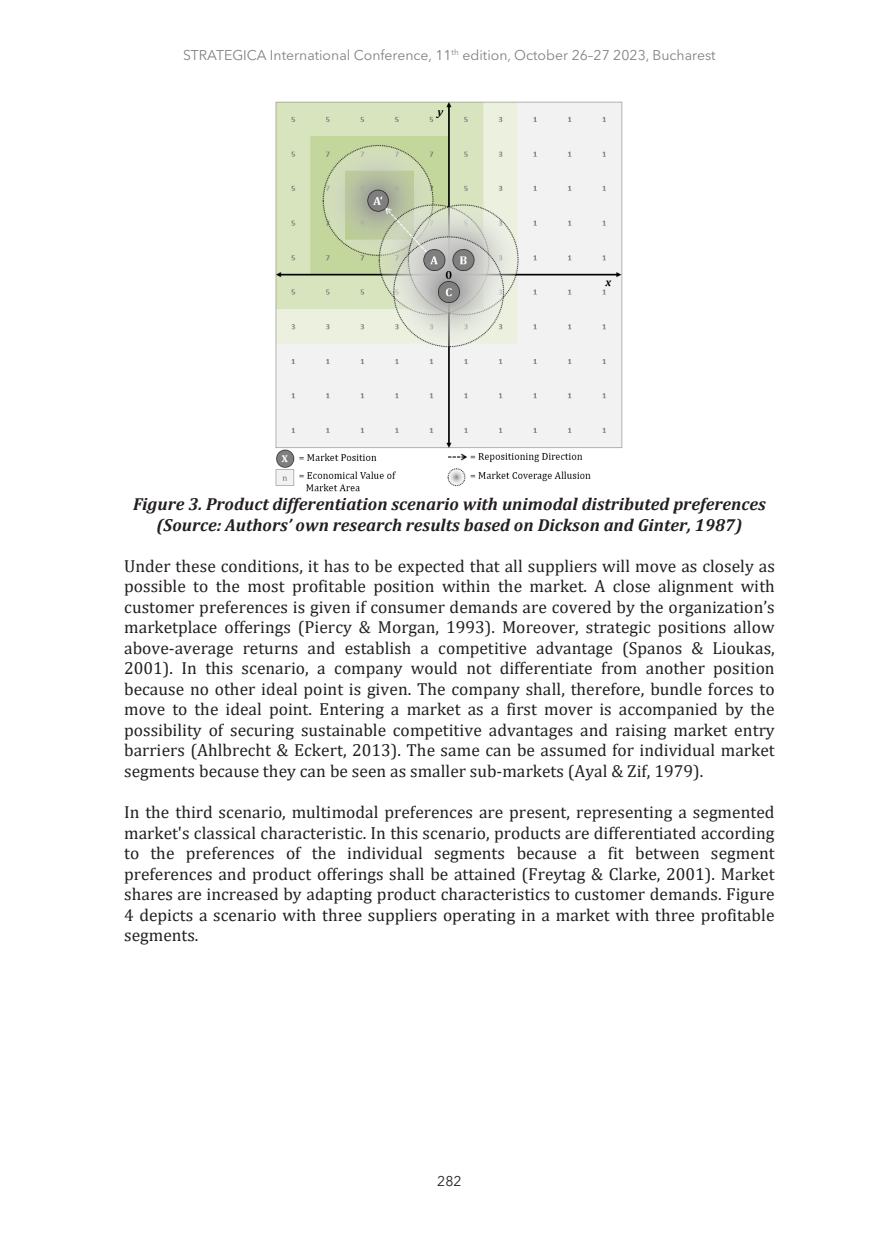
<style>
.page{position:relative;width:874px;height:1241px;background:#fff}
.page>*{position:absolute;margin:0;border:0;box-sizing:border-box;transform-origin:0 0}
.t1{font:17.5px/20.5px "Cambria";color:#231f20;text-align:justify}
.t2{font:italic 700 17.5px/20.7px "Cambria";color:#231f20;text-align:center}
.t3{font:14px "Avenir Next LT Pro";color:#808285}
.t4{font:14px "Avenir Next LT Pro";color:#231f20}
</style>
<div class="page">
<img style="left:275px;top:101px;width:348px;height:391px">
<p class="t3" style="left:183px;top:46px;width:534px">STRATEGICA International Conference, 11<sup>th</sup> edition, October 26–27 2023, Bucharest</p>
<p class="t2" style="left:133px;top:493px;width:634px">Figure 3. Product differentiation scenario with unimodal distributed preferences (Source: Authors’ own research results based on Dickson and Ginter, 1987)</p>
<p class="t1" style="left:124px;top:555px;width:652px">Under these conditions, it has to be expected that all suppliers will move as closely as possible to the most profitable position within the market. A close alignment with customer preferences is given if consumer demands are covered by the organization’s marketplace offerings (Piercy &amp; Morgan, 1993). Moreover, strategic positions allow above-average returns and establish a competitive advantage (Spanos &amp; Lioukas, 2001). In this scenario, a company would not differentiate from another position because no other ideal point is given. The company shall, therefore, bundle forces to move to the ideal point. Entering a market as a first mover is accompanied by the possibility of securing sustainable competitive advantages and raising market entry barriers (Ahlbrecht &amp; Eckert, 2013). The same can be assumed for individual market segments because they can be seen as smaller sub-markets (Ayal &amp; Zif, 1979).</p>
<p class="t1" style="left:124px;top:801px;width:651px">In the third scenario, multimodal preferences are present, representing a segmented market's classical characteristic. In this scenario, products are differentiated according to the preferences of the individual segments because a fit between segment preferences and product offerings shall be attained (Freytag &amp; Clarke, 2001). Market shares are increased by adapting product characteristics to customer demands. Figure 4 depicts a scenario with three suppliers operating in a market with three profitable segments.</p>
<p class="t4" style="left:437px;top:1172px;width:26px">282</p>
</div>
